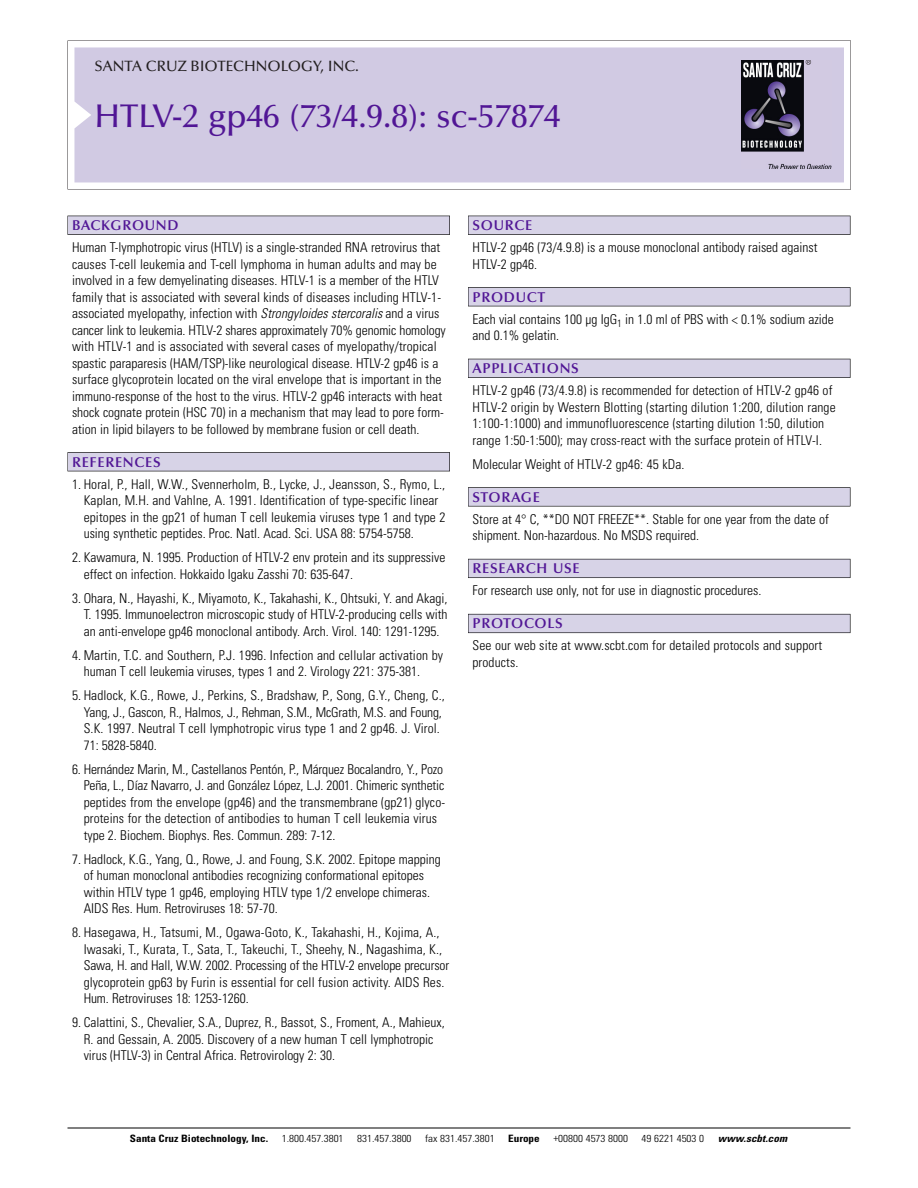
<style>
.page{position:relative;width:918px;height:1188px;background:#fff}
.page>*{position:absolute;margin:0;border:0;box-sizing:border-box;transform-origin:0 0}
.t1{font:500 33px "Optima";color:#511695}
.t2{font:500 15px "Optima";color:#231f20}
.t3{font:600 14.25px "Optima";letter-spacing:.05em;color:#511695}
.t4{font:300 condensed 13.5px/16.5px "Univers";color:#000}
.t5{font:300 condensed 10.2px "Univers";color:#000;scale:1.1 1}
.t6{font:700 condensed 10.2px "Univers";color:#000;scale:1.1 1}
.t7{font:italic 700 condensed 10.2px "Univers";letter-spacing:.005em;color:#000;scale:1.1 1}
.s1{font-style:italic}
</style>
<div class="page">
<svg style="left:68px;top:40px;width:783px;height:149px"></svg>
<div style="left:74px;top:47px;width:770px;height:135px;background:#d1cae3"></div>
<img style="left:741px;top:60px;width:90px;height:108px">
<div style="left:68px;top:216px;width:382px;height:19px;background:#525155"></div>
<div style="left:68px;top:216px;width:381px;height:18px;background:#d7d3e7"></div>
<div style="left:68px;top:452px;width:382px;height:19px;background:#525155"></div>
<div style="left:68px;top:453px;width:381px;height:18px;background:#d7d3e7"></div>
<div style="left:468px;top:216px;width:382px;height:19px;background:#525155"></div>
<div style="left:468px;top:216px;width:382px;height:18px;background:#d7d3e7"></div>
<div style="left:468px;top:287px;width:382px;height:19px;background:#525155"></div>
<div style="left:468px;top:288px;width:382px;height:18px;background:#d7d3e7"></div>
<div style="left:468px;top:359px;width:382px;height:19px;background:#525158"></div>
<div style="left:468px;top:359px;width:382px;height:18px;background:#d7d3e7"></div>
<div style="left:468px;top:487px;width:382px;height:19px;background:#575759"></div>
<div style="left:468px;top:488px;width:382px;height:18px;background:#d7d3e7"></div>
<div style="left:468px;top:559px;width:382px;height:19px;background:#5b5a62"></div>
<div style="left:468px;top:559px;width:382px;height:18px;background:#d7d3e7"></div>
<div style="left:468px;top:614px;width:382px;height:19px;background:#66646e"></div>
<div style="left:468px;top:614px;width:382px;height:18px;background:#d7d3e7"></div>
<hr style="left:68px;top:1128px;width:782px;height:1px;background:#000">
<p class="t2" style="left:94px;top:61px;width:266px">SANTA CRUZ BIOTECHNOLOGY, INC.</p>
<h1 class="t1" style="left:94px;top:103px;width:468px">HTLV-2 gp46 (73/4.9.8): sc-57874</h1>
<p class="t3" style="left:72px;top:219px;width:108px">BACKGROUND</p>
<p class="t4" style="left:72px;top:240px;width:375px">Human T-lymphotropic virus (HTLV) is a single-stranded RNA retrovirus that causes T-cell leukemia and T-cell lymphoma in human adults and may be involved in a few demyelinating diseases. HTLV-1 is a member of the HTLV family that is associated with several kinds of diseases including HTLV-1- associated myelopathy, infection with <span class="s1">Strongyloides stercoralis</span> and a virus cancer link to leukemia. HTLV-2 shares approximately 70% genomic homology with HTLV-1 and is associated with several cases of myelopathy/tropical spastic paraparesis (HAM/TSP)-like neurological disease. HTLV-2 gp46 is a surface glycoprotein located on the viral envelope that is important in the immuno-response of the host to the virus. HTLV-2 gp46 interacts with heat shock cognate protein (HSC 70) in a mechanism that may lead to pore form&shy;ation in lipid bilayers to be followed by membrane fusion or cell death.</p>
<p class="t3" style="left:72px;top:456px;width:90px">REFERENCES</p>
<p class="t4" style="left:84px;top:477px;width:363px;text-indent:-12px">1. Horal, P., Hall, W.W., Svennerholm, B., Lycke, J., Jeansson, S., Rymo, L., Kaplan, M.H. and Vahlne, A. 1991. Identification of type-specific linear epitopes in the gp21 of human T cell leukemia viruses type 1 and type 2 using synthetic peptides. Proc. Natl. Acad. Sci. USA 88: 5754-5758.</p>
<p class="t4" style="left:84px;top:550px;width:363px;text-indent:-12px">2. Kawamura, N. 1995. Production of HTLV-2 env protein and its suppressive effect on infection. Hokkaido Igaku Zasshi 70: 635-647.</p>
<p class="t4" style="left:84px;top:591px;width:365px;text-align:justify;text-indent:-12px">3. Ohara, N., Hayashi, K., Miyamoto, K., Takahashi, K., Ohtsuki, Y. and Akagi, T. 1995. Immunoelectron microscopic study of HTLV-2-producing cells with an anti-envelope gp46 monoclonal antibody. Arch. Virol. 140: 1291-1295.</p>
<p class="t4" style="left:84px;top:648px;width:361px;text-indent:-12px">4. Martin, T.C. and Southern, P.J. 1996. Infection and cellular activation by human T cell leukemia viruses, types 1 and 2. Virology 221: 375-381.</p>
<p class="t4" style="left:84px;top:688px;width:363px;text-indent:-12px">5. Hadlock, K.G., Rowe, J., Perkins, S., Bradshaw, P., Song, G.Y., Cheng, C., Yang, J., Gascon, R., Halmos, J., Rehman, S.M., McGrath, M.S. and Foung, S.K. 1997. Neutral T cell lymphotropic virus type 1 and 2 gp46. J. Virol.<br>71: 5828-5840.</p>
<p class="t4" style="left:84px;top:762px;width:363px;text-indent:-12px">6. Hernández Marin, M., Castellanos Pentón, P., Márquez Bocalandro, Y., Pozo Peña, L., Díaz Navarro, J. and González López, L.J. 2001. Chimeric synthetic peptides from the envelope (gp46) and the transmembrane (gp21) glyco&shy;proteins for the detection of antibodies to human T cell leukemia virus type 2. Biochem. Biophys. Res. Commun. 289: 7-12.</p>
<p class="t4" style="left:84px;top:852px;width:359px;text-indent:-12px">7. Hadlock, K.G., Yang, Q., Rowe, J. and Foung, S.K. 2002. Epitope mapping of human monoclonal antibodies recognizing conformational epitopes within HTLV type 1 gp46, employing HTLV type 1/2 envelope chimeras.<br>AIDS Res. Hum. Retroviruses 18: 57-70.</p>
<p class="t4" style="left:84px;top:925px;width:367px;text-indent:-12px">8. Hasegawa, H., Tatsumi, M., Ogawa-Goto, K., Takahashi, H., Kojima, A., Iwasaki, T., Kurata, T., Sata, T., Takeuchi, T., Sheehy, N., Nagashima, K., Sawa, H. and Hall, W.W. 2002. Processing of the HTLV-2 envelope precursor glycoprotein gp63 by Furin is essential for cell fusion activity. AIDS Res.<br>Hum. Retroviruses 18: 1253-1260.</p>
<p class="t4" style="left:84px;top:1015px;width:362px;text-indent:-12px">9. Calattini, S., Chevalier, S.A., Duprez, R., Bassot, S., Froment, A., Mahieux,<br>R. and Gessain, A. 2005. Discovery of a new human T cell lymphotropic virus (HTLV-3) in Central Africa. Retrovirology 2: 30.</p>
<p class="t3" style="left:473px;top:219px;width:61px">SOURCE</p>
<p class="t4" style="left:473px;top:240px;width:346px">HTLV-2 gp46 (73/4.9.8) is a mouse monoclonal antibody raised against<br>HTLV-2 gp46.</p>
<p class="t3" style="left:473px;top:291px;width:74px">PRODUCT</p>
<p class="t4" style="left:473px;top:312px;width:363px">Each vial contains 100 µg IgG<sub>1</sub> in 1.0 ml of PBS with &lt; 0.1% sodium azide and 0.1% gelatin.</p>
<p class="t3" style="left:473px;top:363px;width:108px">APPLICATIONS</p>
<p class="t4" style="left:473px;top:383px;width:365px">HTLV-2 gp46 (73/4.9.8) is recommended for detection of HTLV-2 gp46 of HTLV-2 origin by Western Blotting (starting dilution 1:200, dilution range 1:100-1:1000) and immunofluorescence (starting dilution 1:50, dilution range 1:50-1:500); may cross-react with the surface protein of HTLV-I.</p>
<p class="t4" style="left:473px;top:457px;width:213px">Molecular Weight of HTLV-2 gp46: 45 kDa.</p>
<p class="t3" style="left:473px;top:491px;width:69px">STORAGE</p>
<p class="t4" style="left:473px;top:512px;width:358px">Store at 4° C, **DO NOT FREEZE**. Stable for one year from the date of shipment. Non-hazardous. No MSDS required.</p>
<p class="t3" style="left:473px;top:563px;width:109px">RESEARCH USE</p>
<p class="t4" style="left:473px;top:583px;width:290px">For research use only, not for use in diagnostic procedures.</p>
<p class="t3" style="left:473px;top:618px;width:92px">PROTOCOLS</p>
<p class="t4" style="left:473px;top:638px;width:351px">See our web site at www.scbt.com for detailed protocols and support products.</p>
<p class="t6" style="left:130px;top:1135px;width:127px">Santa Cruz Biotechnology, Inc.</p>
<p class="t5" style="left:282px;top:1135px;width:58px">1.800.457.3801</p>
<p class="t5" style="left:357px;top:1135px;width:51px">831.457.3800</p>
<p class="t5" style="left:425px;top:1135px;width:65px">fax 831.457.3801</p>
<p class="t6" style="left:508px;top:1135px;width:30px">Europe</p>
<p class="t5" style="left:553px;top:1135px;width:69px">+00800 4573 8000</p>
<p class="t5" style="left:642px;top:1135px;width:58px">49 6221 4503 0</p>
<p class="t7" style="left:718px;top:1135px;width:64px">www.scbt.com</p>
</div>
